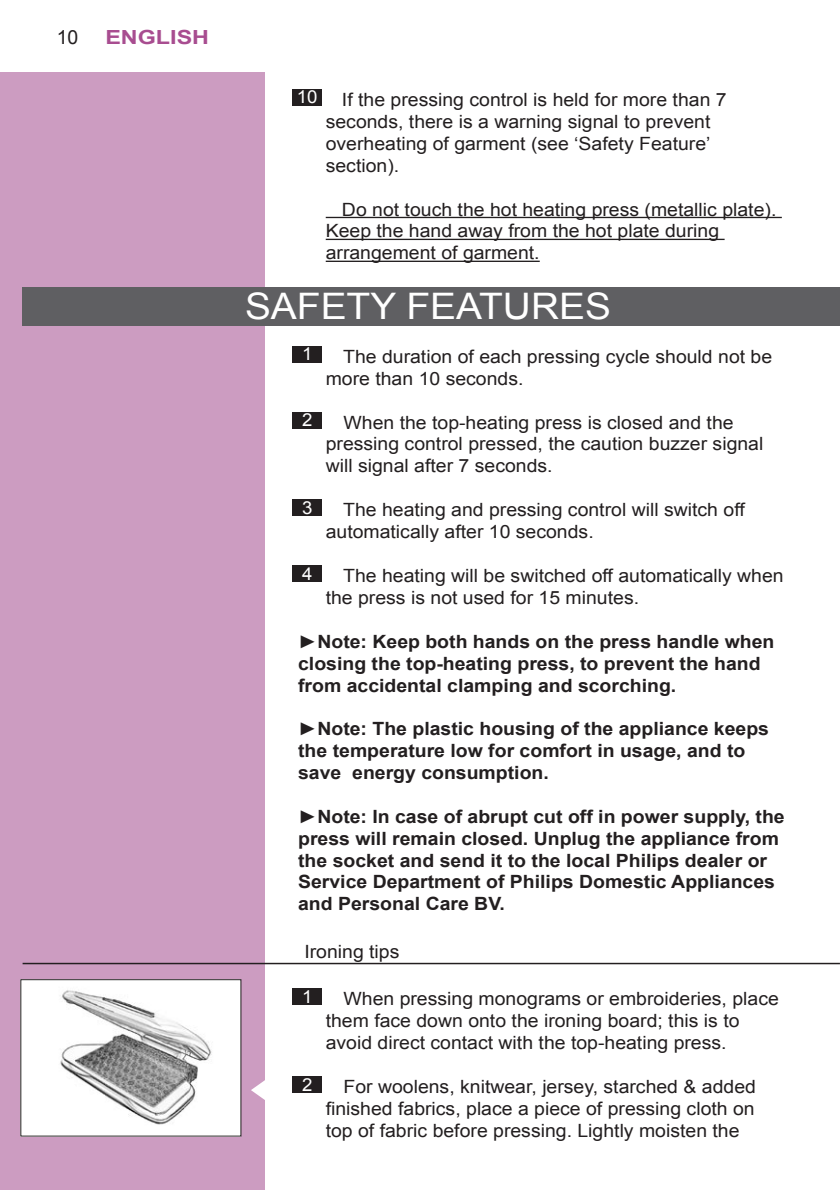
<style>
.page{position:relative;width:840px;height:1191px;background:#fff}
.page>*{position:absolute;margin:0;border:0;box-sizing:border-box;transform-origin:0 0}
.t1{font:36.6px "Arial";color:#fff;scale:1.06 1}
.t2{font:700 19.4px "Arial";color:#a84d90;scale:1.2 1}
.t3{font:19.4px "Arial";color:#231f20}
.t4{font:18.2px/22px "Arial";color:#231f20;scale:1.06 1}
.t5{font:700 18.2px/22px "Arial";color:#231f20;scale:1.06 1}
.t6{font:17.8px "Arial";color:#fff;scale:1.04 1}
</style>
<div class="page">
<div style="left:0;top:72px;width:264px;height:1117px;background:#cc9cc1"></div>
<div style="left:292px;top:89px;width:30px;height:17px;background:#231f20"></div>
<hr style="left:325px;top:217px;width:456px;height:1px;background:#231f20">
<hr style="left:325px;top:239px;width:399px;height:1px;background:#231f20">
<hr style="left:325px;top:261px;width:214px;height:1px;background:#231f20">
<div style="left:23px;top:287px;width:816px;height:38px;background:#5f5f62"></div>
<div style="left:292px;top:346px;width:30px;height:17px;background:#231f20"></div>
<div style="left:292px;top:411px;width:30px;height:17px;background:#231f20"></div>
<div style="left:292px;top:499px;width:30px;height:17px;background:#231f20"></div>
<div style="left:292px;top:565px;width:30px;height:17px;background:#231f20"></div>
<hr style="left:23px;top:962px;width:816px;height:2px;background:#231f20">
<div style="left:292px;top:988px;width:30px;height:17px;background:#231f20"></div>
<div style="left:292px;top:1076px;width:30px;height:17px;background:#231f20"></div>
<img style="left:23px;top:981px;width:216px;height:153px">
<svg style="left:251px;top:1079px;width:14px;height:21px"></svg>
<p class="t3" style="left:57px;top:24px;width:23px">10</p>
<p class="t2" style="left:105px;top:24px;width:88px">ENGLISH</p>
<p class="t6" style="left:297px;top:86px;width:21px">10</p>
<p class="t4" style="left:325px;top:89px;width:379px;text-indent:16px">If the pressing control is held for more than 7 seconds, there is a warning signal to prevent overheating of garment (see ‘Safety Feature’ section).</p>
<p class="t4" style="left:325px;top:198px;width:426px;text-indent:16px">Do not touch the hot heating press (metallic plate).<br>Keep the hand away from the hot plate during arrangement of garment.</p>
<p class="t1" style="left:245px;top:282px;width:346px">SAFETY FEATURES</p>
<p class="t6" style="left:302px;top:342px;width:11px">1</p>
<p class="t4" style="left:325px;top:345px;width:422px;text-indent:17px">The duration of each pressing cycle should not be more than 10 seconds.</p>
<p class="t6" style="left:302px;top:408px;width:11px">2</p>
<p class="t4" style="left:325px;top:411px;width:414px;text-indent:18px">When the top-heating press is closed and the pressing control pressed, the caution buzzer signal will signal after 7 seconds.</p>
<p class="t6" style="left:302px;top:496px;width:11px">3</p>
<p class="t4" style="left:325px;top:499px;width:396px;text-indent:17px">The heating and pressing control will switch off automatically after 10 seconds.</p>
<p class="t6" style="left:302px;top:561px;width:11px">4</p>
<p class="t4" style="left:325px;top:565px;width:433px;text-indent:17px">The heating will be switched off automatically when the press is not used for 15 minutes.</p>
<p class="t5" style="left:298px;top:631px;width:450px">►Note: Keep both hands on the press handle when closing the top-heating press, to prevent the hand from accidental clamping and scorching.</p>
<p class="t5" style="left:298px;top:718px;width:445px">►Note: The plastic housing of the appliance keeps the temperature low for comfort in usage, and to save energy consumption.</p>
<p class="t5" style="left:298px;top:806px;width:460px">►Note: In case of abrupt cut off in power supply, the press will remain closed. Unplug the appliance from the socket and send it to the local Philips dealer or Service Department of Philips Domestic Appliances and Personal Care BV.</p>
<p class="t4" style="left:304px;top:940px;width:91px">Ironing tips</p>
<p class="t6" style="left:302px;top:985px;width:11px">1</p>
<p class="t4" style="left:325px;top:988px;width:429px;text-indent:18px">When pressing monograms or embroideries, place them face down onto the ironing board; this is to avoid direct contact with the top-heating press.</p>
<p class="t6" style="left:302px;top:1072px;width:11px">2</p>
<p class="t4" style="left:325px;top:1076px;width:407px;text-align:justify;text-indent:18px">For woolens, knitwear, jersey, starched &amp; added finished fabrics, place a piece of pressing cloth on top of fabric before pressing. Lightly moisten the</p>
</div>
